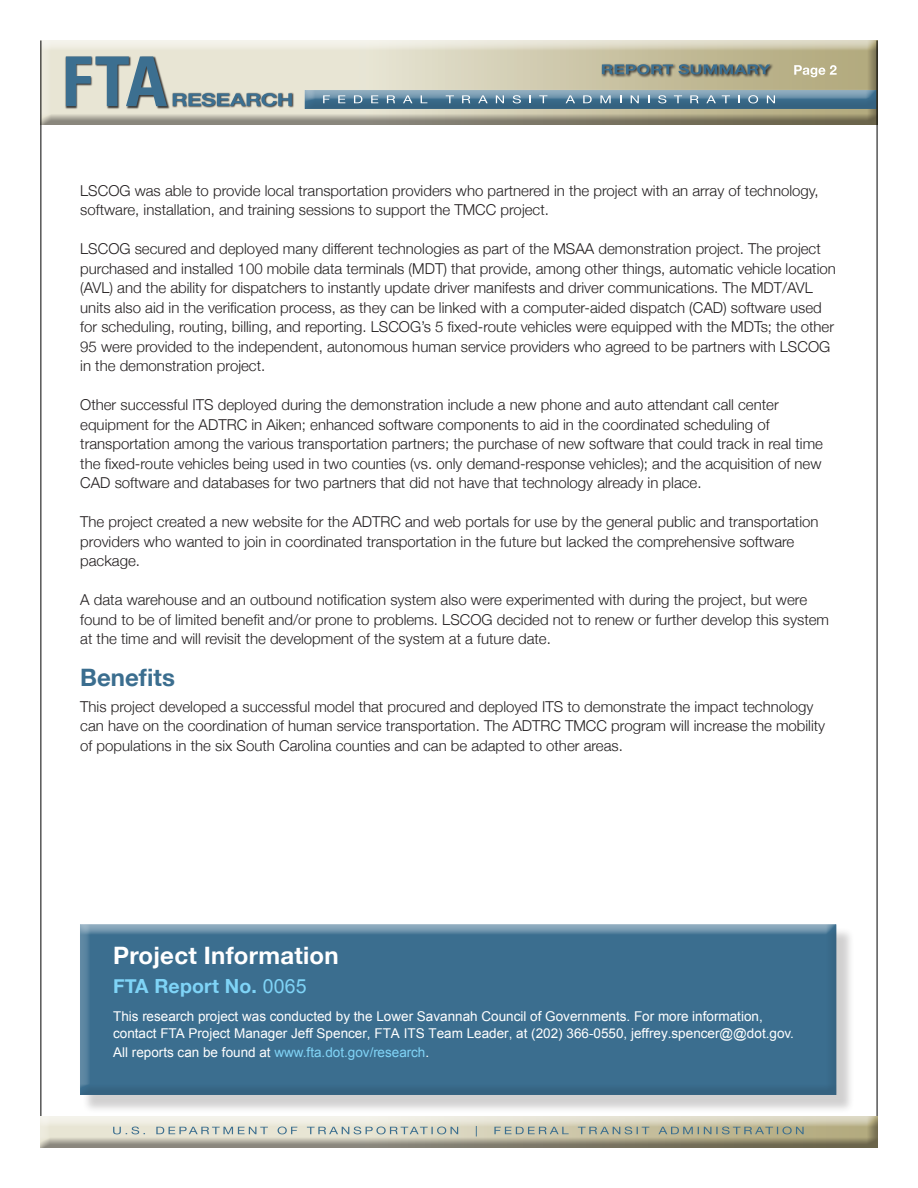
<style>
.page{position:relative;width:918px;height:1188px;background:#fff}
.page>*{position:absolute;margin:0;border:0;box-sizing:border-box;transform-origin:0 0}
.SUMMARY_Project_Info{font:700 24px "Helvetica Neue";letter-spacing:.01em;color:#fff}
.SUMMARY_Subhead_1{font:700 24px "Helvetica Neue";color:#3b6e8f}
.SUMMARY_Report_Numbe{font:700 19.5px "Helvetica Neue";letter-spacing:.01em;color:#7fd4f7}
.SUMMARY_body_text{font:300 15px/19.5px "Helvetica Neue";color:#231f20}
.SUMMARY_Project_Info-2{font:13.5px/17px "Arial";color:#fff}
.SUMMARY_Project_Info-3{font:13.5px "Arial";color:#81d4f7}
.s1{font-family:"Arial";font-weight:400}
.s2{color:#fff}
</style>
<div class="page">
<div style="left:39px;top:40px;width:839px;height:85px;background:#231f20;opacity:.47"></div>
<div style="left:304px;top:88px;width:575px;height:17px;background:#fff;opacity:.59"></div>
<div style="left:304px;top:90px;width:575px;height:20px;background:#231f20;opacity:.12"></div>
<hr style="left:877px;top:40px;width:1px;height:1108px;background:#000">
<hr style="left:41px;top:40px;width:1px;height:1108px;background:#000">
<div style="left:38px;top:1114px;width:840px;height:30px;background:#fff"></div>
<div style="left:38px;top:1116px;width:840px;height:33px;background:#231f20;opacity:.47"></div>
<svg style="left:113px;top:1126px;width:691px;height:10px;background:#bbc0b1"></svg>
<img style="left:65px;top:56px;width:105px;height:53px">
<svg style="left:66px;top:56px;width:101px;height:50px;background:#88a0a8"></svg>
<img style="left:171px;top:92px;width:124px;height:17px">
<svg style="left:173px;top:93px;width:119px;height:13px;background:#78919c"></svg>
<svg style="left:323px;top:95px;width:7px;height:8px"></svg>
<svg style="left:338px;top:95px;width:7px;height:8px"></svg>
<svg style="left:354px;top:95px;width:8px;height:8px"></svg>
<svg style="left:371px;top:95px;width:7px;height:8px"></svg>
<svg style="left:387px;top:95px;width:8px;height:8px"></svg>
<svg style="left:403px;top:95px;width:9px;height:8px"></svg>
<svg style="left:421px;top:95px;width:6px;height:8px"></svg>
<svg style="left:446px;top:95px;width:8px;height:8px"></svg>
<svg style="left:462px;top:95px;width:8px;height:8px"></svg>
<svg style="left:478px;top:95px;width:10px;height:8px"></svg>
<svg style="left:496px;top:95px;width:8px;height:8px"></svg>
<svg style="left:513px;top:95px;width:8px;height:8px"></svg>
<svg style="left:539px;top:95px;width:8px;height:8px"></svg>
<svg style="left:566px;top:95px;width:9px;height:8px"></svg>
<svg style="left:583px;top:95px;width:9px;height:8px"></svg>
<svg style="left:600px;top:95px;width:11px;height:8px"></svg>
<svg style="left:631px;top:95px;width:8px;height:8px"></svg>
<svg style="left:658px;top:95px;width:8px;height:8px"></svg>
<svg style="left:674px;top:95px;width:8px;height:8px"></svg>
<svg style="left:690px;top:95px;width:9px;height:8px"></svg>
<svg style="left:706px;top:95px;width:10px;height:8px"></svg>
<svg style="left:722px;top:95px;width:8px;height:8px"></svg>
<svg style="left:738px;top:95px;width:2px;height:8px"></svg>
<svg style="left:748px;top:95px;width:10px;height:8px"></svg>
<svg style="left:767px;top:95px;width:8px;height:8px"></svg>
<div style="left:83px;top:927px;width:772px;height:186px;background:#231f20;opacity:.21"></div>
<div style="left:75px;top:919px;width:762px;height:175px;background:#fff;opacity:.59"></div>
<div style="left:75px;top:925px;width:762px;height:171px;background:#231f20;opacity:.12"></div>
<svg style="left:794px;top:65px;width:43px;height:12px"></svg>
<div style="left:601px;top:63px;width:173px;height:15px;background:#231f20;opacity:.94"></div>
<svg style="left:602px;top:64px;width:168px;height:10px;background:#62777b"></svg>
<p class="SUMMARY_body_text" style="left:80px;top:180px;width:740px">LSCOG was able to provide local transportation providers who partnered in the project with an array of technology, software, installation, and training sessions to support the TMCC project.</p>
<p class="SUMMARY_body_text" style="left:80px;top:238px;width:757px">LSCOG secured and deployed many different technologies as part of the MSAA demonstration project. The project purchased and installed 100 mobile data terminals (MDT) that provide, among other things, automatic vehicle location (AVL) and the ability for dispatchers to instantly update driver manifests and driver communications. The MDT/AVL units also aid in the verification process, as they can be linked with a computer-aided dispatch (CAD) software used for scheduling, routing, billing, and reporting. LSCOG’s 5 fixed-route vehicles were equipped with the MDTs; the other 95 were provided to the independent, autonomous human service providers who agreed to be partners with LSCOG in the demonstration project.</p>
<p class="SUMMARY_body_text" style="left:80px;top:394px;width:744px">Other successful ITS deployed during the demonstration include a new phone and auto attendant call center equipment for the ADTRC in Aiken; enhanced software components to aid in the coordinated scheduling of transportation among the various transportation partners; the purchase of new software that could track in real time the fixed-route vehicles being used in two counties (vs. only demand-response vehicles); and the acquisition of new CAD software and databases for two partners that did not have that technology already in place.</p>
<p class="SUMMARY_body_text" style="left:80px;top:511px;width:740px">The project created a new website for the ADTRC and web portals for use by the general public and transportation providers who wanted to join in coordinated transportation in the future but lacked the comprehensive software package.</p>
<p class="SUMMARY_body_text" style="left:80px;top:589px;width:750px">A data warehouse and an outbound notification system also were experimented with during the project, but were found to be of limited benefit and/or prone to problems. LSCOG decided not to renew or further develop this system at the time and will revisit the development of the system at a future date.</p>
<h2 class="SUMMARY_Subhead_1" style="left:80px;top:656px;width:96px">Benefits</h2>
<p class="SUMMARY_body_text" style="left:80px;top:696px;width:746px">This project developed a successful model that procured and deployed ITS to demonstrate the impact technology can have on the coordination of human service transportation. The ADTRC TMCC program will increase the mobility of populations in the six South Carolina counties and can be adapted to other areas.</p>
<h2 class="SUMMARY_Project_Info" style="left:113px;top:934px;width:227px">Project Information</h2>
<h2 class="SUMMARY_Report_Numbe" style="left:113px;top:968px;width:195px">FTA Report No. <span class="s1">0065</span></h2>
<h2 class="SUMMARY_Project_Info-2" style="left:113px;top:1008px;width:682px">This research project was conducted by the Lower Savannah Council of Governments. For more information, contact FTA Project Manager Jeff Spencer, FTA ITS Team Leader, at (202) 366-0550, jeffrey.spencer@@dot.gov.</h2>
<h2 class="SUMMARY_Project_Info-3" style="left:113px;top:1044px;width:318px"><span class="s2">All reports can be found at</span> www.fta.dot.gov/research<span class="s2">.</span></h2>
</div>
